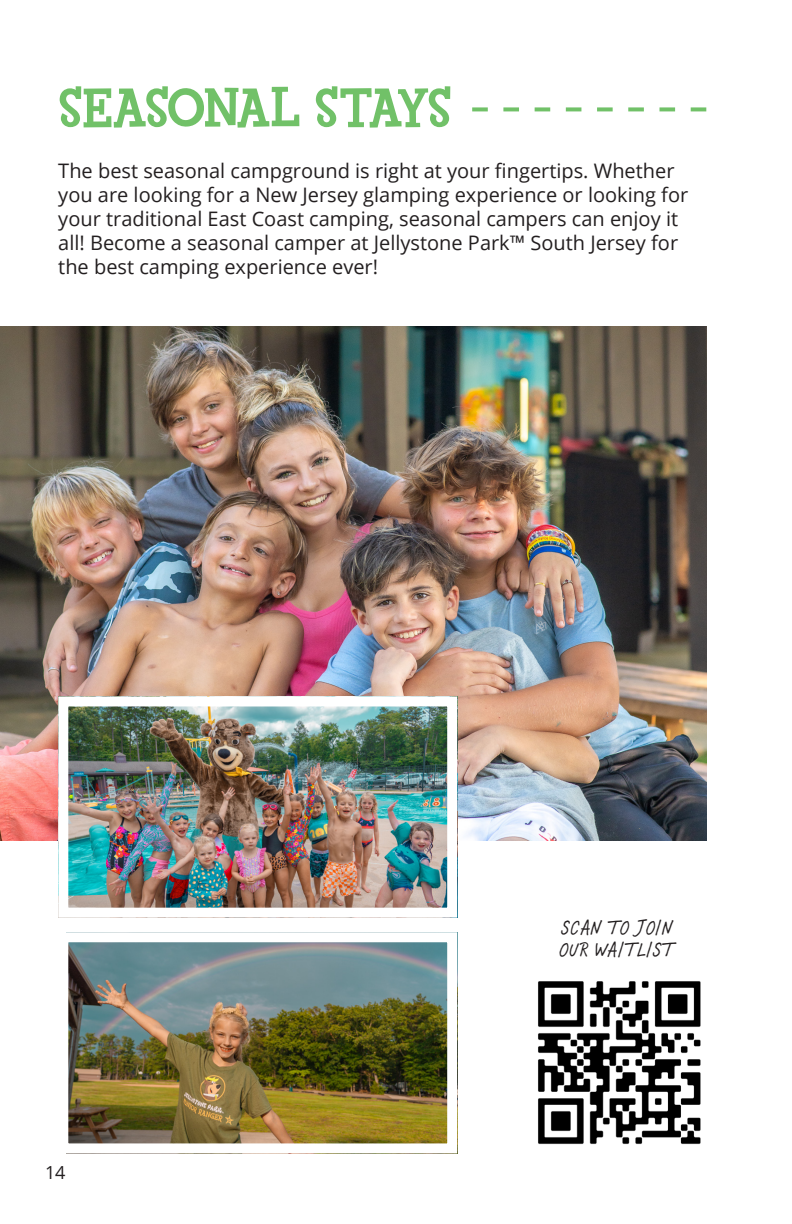
<style>
.page{position:relative;width:792px;height:1224px;background:#fff}
.page>*{position:absolute;margin:0;border:0;box-sizing:border-box;transform-origin:0 0}
.t1{font:800 56px "Fink";letter-spacing:-.035em;color:#71c168}
.t2{font:italic 22px "Chauncy Pro";letter-spacing:.015em;color:#231f20}
.t3{font:20px/24px "Open Sans";color:#231f20}
.t4{font:18px "Open Sans";color:#231f20}
</style>
<div class="page">
<img style="left:0;top:326px;width:706px;height:515px">
<img style="left:69px;top:943px;width:377px;height:199px">
<div style="left:58px;top:932px;width:399px;height:221px;border:10px solid #fff"></div>
<img style="left:538px;top:981px;width:163px;height:164px">
<img style="left:69px;top:707px;width:377px;height:200px">
<div style="left:58px;top:696px;width:399px;height:222px;border:10px solid #fff"></div>
<svg style="left:472px;top:107px;width:234px;height:4px"></svg>
<p class="t1" style="left:58px;top:73px;width:395px">SEASONAL STAYS</p>
<p class="t3" style="left:58px;top:158px;width:631px">The best seasonal campground is right at your fingertips. Whether you are looking for a New Jersey glamping experience or looking for your traditional East Coast camping, seasonal campers can enjoy it all! Become a seasonal camper at Jellystone Park™️ South Jersey for the best camping experience ever!</p>
<p class="t4" style="left:45px;top:1160px;width:22px">14</p>
<p class="t2" style="left:561px;top:914px;width:113px">SCAN TO JOIN</p>
<p class="t2" style="left:559px;top:936px;width:116px">OUR WAITLIST</p>
</div>
